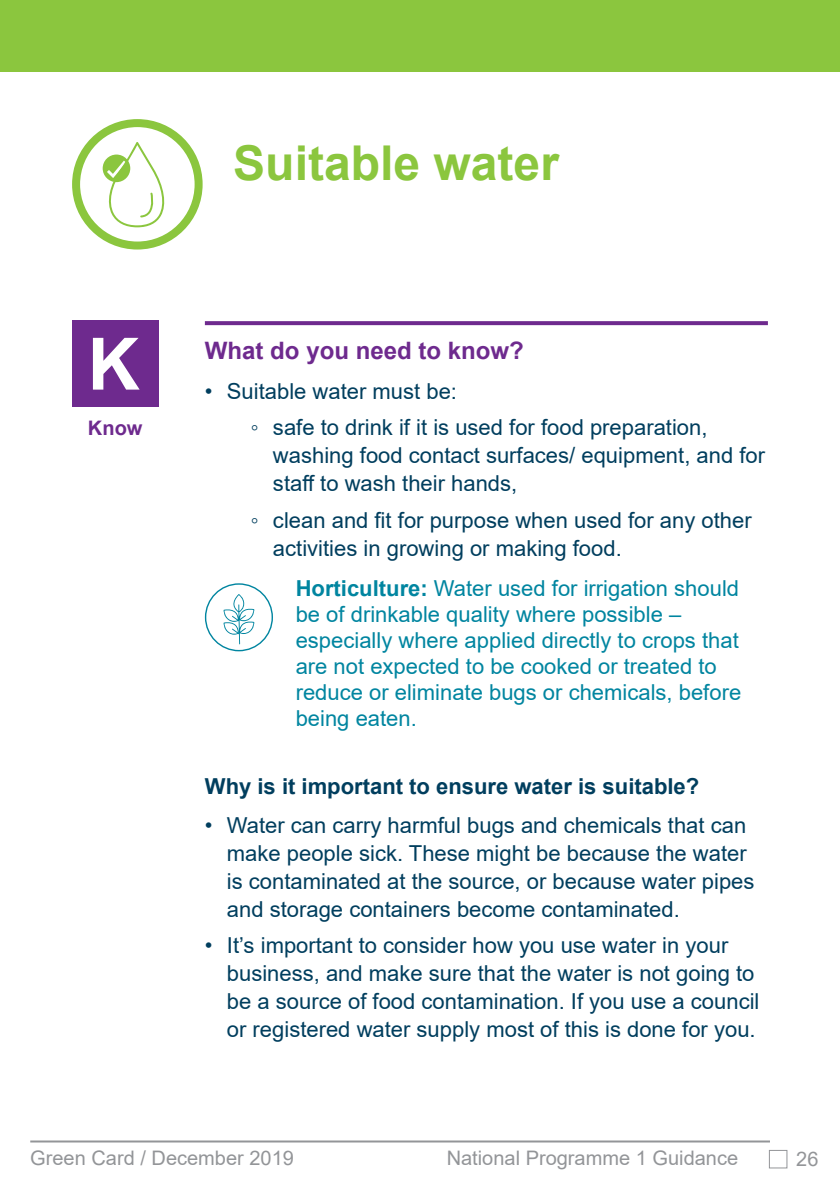
<style>
.page{position:relative;width:840px;height:1191px;background:#fff}
.page>*{position:absolute;margin:0;border:0;box-sizing:border-box;transform-origin:0 0}
.t1{font:700 48px "Arial";color:#8bc63e}
.KDS_rule{font:700 24px "Arial";color:#6e2a8e}
.t2{font:22px/28px "Arial";color:#003e5e}
.blue_sector_note{font:22px/26px "Arial";color:#0085a0}
.bold_body{font:700 22px "Arial";color:#003e5e}
.t3{font:20px "Arial";color:#939598}
.KDS_rule-2{font:700 20px "Arial";color:#6e2a8e}
.s1{font-weight:700}
</style>
<div class="page">
<hr style="left:30px;top:1140px;width:739px;height:2px;background:#939598">
<div style="left:0;top:0;width:839px;height:72px;background:#8bc63e"></div>
<div style="left:72px;top:320px;width:86px;height:87px;background:#6e2a8e"></div>
<svg style="left:93px;top:338px;width:46px;height:51px"></svg>
<svg style="left:72px;top:119px;width:130px;height:130px"></svg>
<svg style="left:205px;top:321px;width:562px;height:4px;background:#733192"></svg>
<svg style="left:205px;top:583px;width:68px;height:68px"></svg>
<div style="left:768px;top:1150px;width:18px;height:18px;border:1px solid #939598"></div>
<p class="t1" style="left:233px;top:129px;width:327px">Suitable water</p>
<p class="KDS_rule-2" style="left:88px;top:414px;width:56px">Know</p>
<p class="KDS_rule" style="left:205px;top:334px;width:320px">What do you need to know?</p>
<p class="t2" style="left:205px;top:377px;width:253px">• Suitable water must be:</p>
<p class="t2" style="left:273px;top:413px;width:493px;text-indent:-22px">◦ safe to drink if it is used for food preparation, washing food contact surfaces/ equipment, and for staff to wash their hands,</p>
<p class="t2" style="left:273px;top:506px;width:480px;text-indent:-22px">◦ clean and fit for purpose when used for any other activities in growing or making food.</p>
<p class="blue_sector_note" style="left:295px;top:575px;width:447px"><span class="s1">Horticulture:</span> Water used for irrigation should be of drinkable quality where possible – especially where applied directly to crops that are not expected to be cooked or treated to reduce or eliminate bugs or chemicals, before being eaten.</p>
<p class="bold_body" style="left:205px;top:770px;width:495px">Why is it important to ensure water is suitable?</p>
<p class="t2" style="left:227px;top:811px;width:529px;text-indent:-22px">• Water can carry harmful bugs and chemicals that can make people sick. These might be because the water is contaminated at the source, or because water pipes and storage containers become contaminated.</p>
<p class="t2" style="left:227px;top:931px;width:533px;text-indent:-22px">• It’s important to consider how you use water in your business, and make sure that the water is not going to be a source of food contamination. If you use a council or registered water supply most of this is done for you.</p>
<p class="t3" style="left:30px;top:1144px;width:265px">Green Card / December 2019</p>
<p class="t3" style="left:446px;top:1144px;width:293px">National Programme 1 Guidance</p>
<p class="t3" style="left:795px;top:1145px;width:24px">26</p>
</div>
